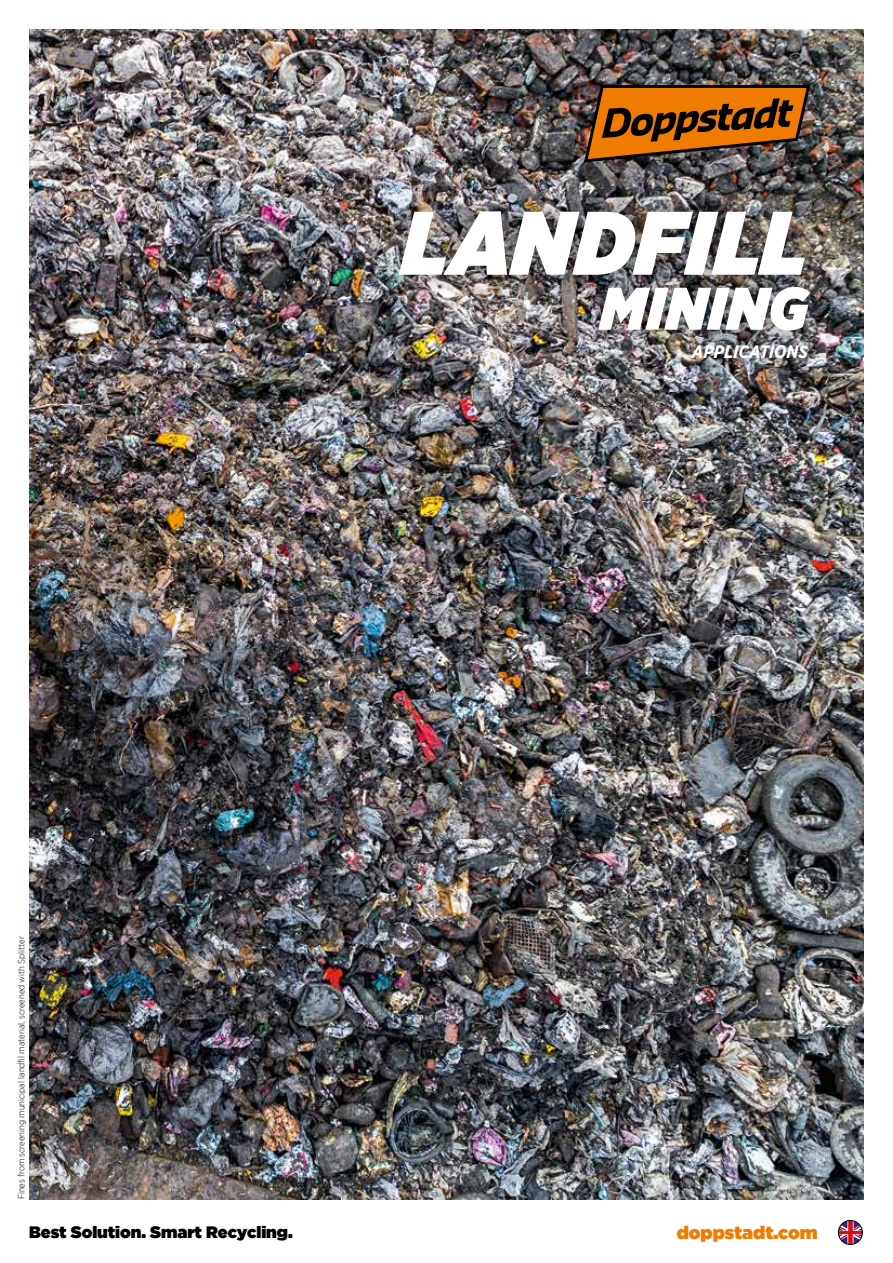
<style>
.page{position:relative;width:893px;height:1263px;background:#fff}
.page>*{position:absolute;margin:0;border:0;box-sizing:border-box;transform-origin:0 0}
.t1{font:italic 900 90px "Gotham Narrow";letter-spacing:.015em;color:#fff}
.t2{font:italic 900 60px "Gotham Narrow";letter-spacing:.03em;color:#fff}
.t3{font:900 18px "Gotham";color:#ef7c00}
.t4{font:italic 700 18px "Gotham Narrow";letter-spacing:-.005em;color:#fff}
.t5{font:900 16.5px "Gotham";color:#000}
.t6{font:300 9px "Gotham Narrow";color:#000}
</style>
<div class="page">
<svg style="left:838px;top:1220px;width:24px;height:24px"></svg>
<div style="left:838px;top:1220px;width:25px;height:24px;border:1px solid #000;border-radius:50%"></div>
<img style="left:30px;top:30px;width:833px;height:1170px">
<div style="left:381px;top:192px;width:442px;height:103px;background:#000;opacity:.5"></div>
<div style="left:580px;top:268px;width:248px;height:82px;background:#000;opacity:.5"></div>
<div style="left:674px;top:326px;width:152px;height:52px;background:#000;opacity:.5"></div>
<svg style="left:584px;top:85px;width:226px;height:77px;background:#91510e"></svg>
<p class="t6" style="left:16px;top:1199px;width:265px;rotate:-90deg">Fines from screening municipal landfil material, screened with Splitter</p>
<h1 class="t1" style="left:402px;top:182px;width:407px">LANDFILL</h1>
<h2 class="t2" style="left:600px;top:268px;width:209px">MINING</h2>
<h3 class="t4" style="left:692px;top:341px;width:117px">APPLICATIONS</h3>
<h3 class="t5" style="left:29px;top:1220px;width:265px">Best Solution. Smart Recycling.</h3>
<h3 class="t3" style="left:677px;top:1219px;width:142px">doppstadt.com</h3>
</div>
